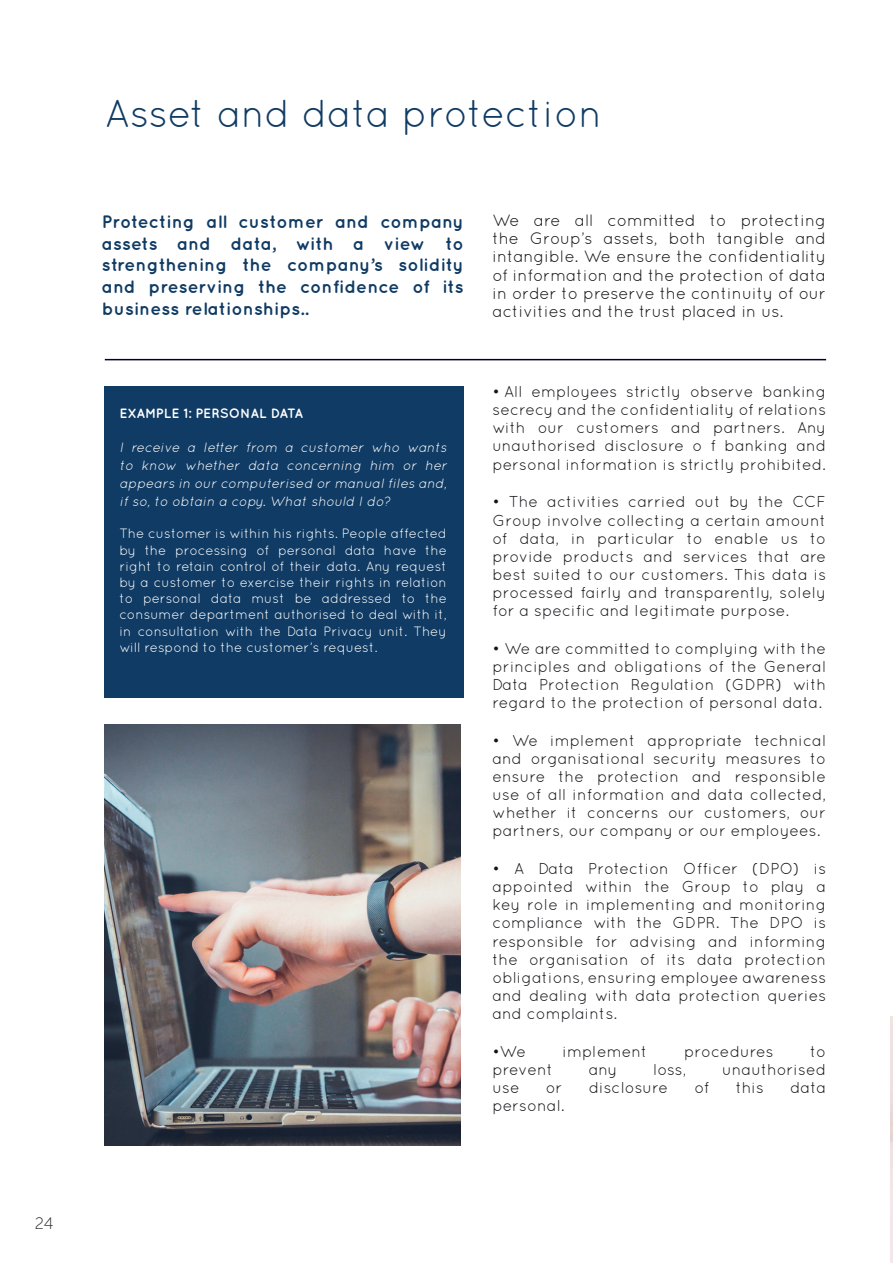
<style>
.page{position:relative;width:893px;height:1263px;background:#fff}
.page>*{position:absolute;margin:0;border:0;box-sizing:border-box;transform-origin:0 0}
.t1{font:39px "Quicksand";color:#103b64}
.t2{font:700 18px/21.6px "Quicksand";letter-spacing:.005em;color:#103b64;text-align:justify}
.t3{font:16.5px/18px "Quicksand";color:#151318;text-align:justify}
.t4{font:16.5px "Museo Sans 100";color:#231f20}
.t5{font:15.75px/18.1px "Quicksand";letter-spacing:.005em;color:#151318;text-align:justify}
.t6{font:13.5px/16.2px "Quicksand";color:#fff;text-align:justify}
.t7{font:italic 13.5px/18.1px "Quicksand";color:#fff;text-align:justify}
.t8{font:700 13.5px "Quicksand";color:#fff}
</style>
<div class="page">
<hr style="left:105px;top:359px;width:721px;height:1px;background:#000035">
<div style="left:105px;top:386px;width:359px;height:311px;background:#103b64"></div>
<img style="left:105px;top:724px;width:356px;height:421px">
<p class="t4" style="left:35px;top:1214px;width:20px">24</p>
<h1 class="t1" style="left:105px;top:91px;width:499px">Asset and data protection</h1>
<p class="t2" style="left:102px;top:211px;width:363px">Protecting all customer and company assets and data, with a view to strengthening the company’s solidity and preserving the confidence of its business relationships..</p>
<p class="t3" style="left:492px;top:211px;width:335px">We are all committed to protecting the Group’s assets, both tangible and intangible. We ensure the confidentiality of information and the protection of data in order to preserve the continuity of our activities and the trust placed in us.</p>
<p class="t8" style="left:119px;top:405px;width:185px">EXAMPLE 1: PERSONAL DATA</p>
<p class="t7" style="left:119px;top:438px;width:332px">I receive a letter from a customer who wants to know whether data concerning him or her appears in our computerised or manual files and, if so, to obtain a copy. What should I do?</p>
<p class="t6" style="left:119px;top:525px;width:329px">The customer is within his rights. People affected by the processing of personal data have the right to retain control of their data. Any request by a customer to exercise their rights in relation to personal data must be addressed to the consumer department authorised to deal with it, in consultation with the Data Privacy unit. They will respond to the customer’s request.</p>
<p class="t5" style="left:492px;top:382px;width:335px">• All employees strictly observe banking secrecy and the confidentiality of relations with our customers and partners. Any unauthorised disclosure o f banking and personal information is strictly prohibited.</p>
<p class="t5" style="left:492px;top:493px;width:335px">• The activities carried out by the CCF Group involve collecting a certain amount of data, in particular to enable us to provide products and services that are best suited to our customers. This data is processed fairly and transparently, solely for a specific and legitimate purpose.</p>
<p class="t5" style="left:492px;top:639px;width:335px">• We are committed to complying with the principles and obligations of the General Data Protection Regulation (GDPR) with regard to the protection of personal data.</p>
<p class="t5" style="left:492px;top:731px;width:335px">• We implement appropriate technical and organisational security measures to ensure the protection and responsible use of all information and data collected, whether it concerns our customers, our partners, our company or our employees.</p>
<p class="t5" style="left:492px;top:859px;width:335px">• A Data Protection Officer (DPO) is appointed within the Group to play a key role in implementing and monitoring compliance with the GDPR. The DPO is responsible for advising and informing the organisation of its data protection obligations, ensuring employee awareness and dealing with data protection queries and complaints.</p>
<p class="t5" style="left:492px;top:1042px;width:35px">•We</p>
<p class="t5" style="left:562px;top:1042px;width:87px">implement</p>
<p class="t5" style="left:684px;top:1042px;width:91px">procedures</p>
<p class="t5" style="left:810px;top:1042px;width:18px">to</p>
<p class="t5" style="left:492px;top:1060px;width:62px">prevent</p>
<p class="t5" style="left:589px;top:1060px;width:30px">any</p>
<p class="t5" style="left:653px;top:1060px;width:35px">loss,</p>
<p class="t5" style="left:722px;top:1060px;width:105px">unauthorised</p>
<p class="t5" style="left:492px;top:1078px;width:29px">use</p>
<p class="t5" style="left:546px;top:1078px;width:18px">or</p>
<p class="t5" style="left:589px;top:1078px;width:81px">disclosure</p>
<p class="t5" style="left:694px;top:1078px;width:17px">of</p>
<p class="t5" style="left:736px;top:1078px;width:30px">this</p>
<p class="t5" style="left:790px;top:1078px;width:38px">data</p>
<p class="t5" style="left:492px;top:1096px;width:74px">personal.</p>
</div>
